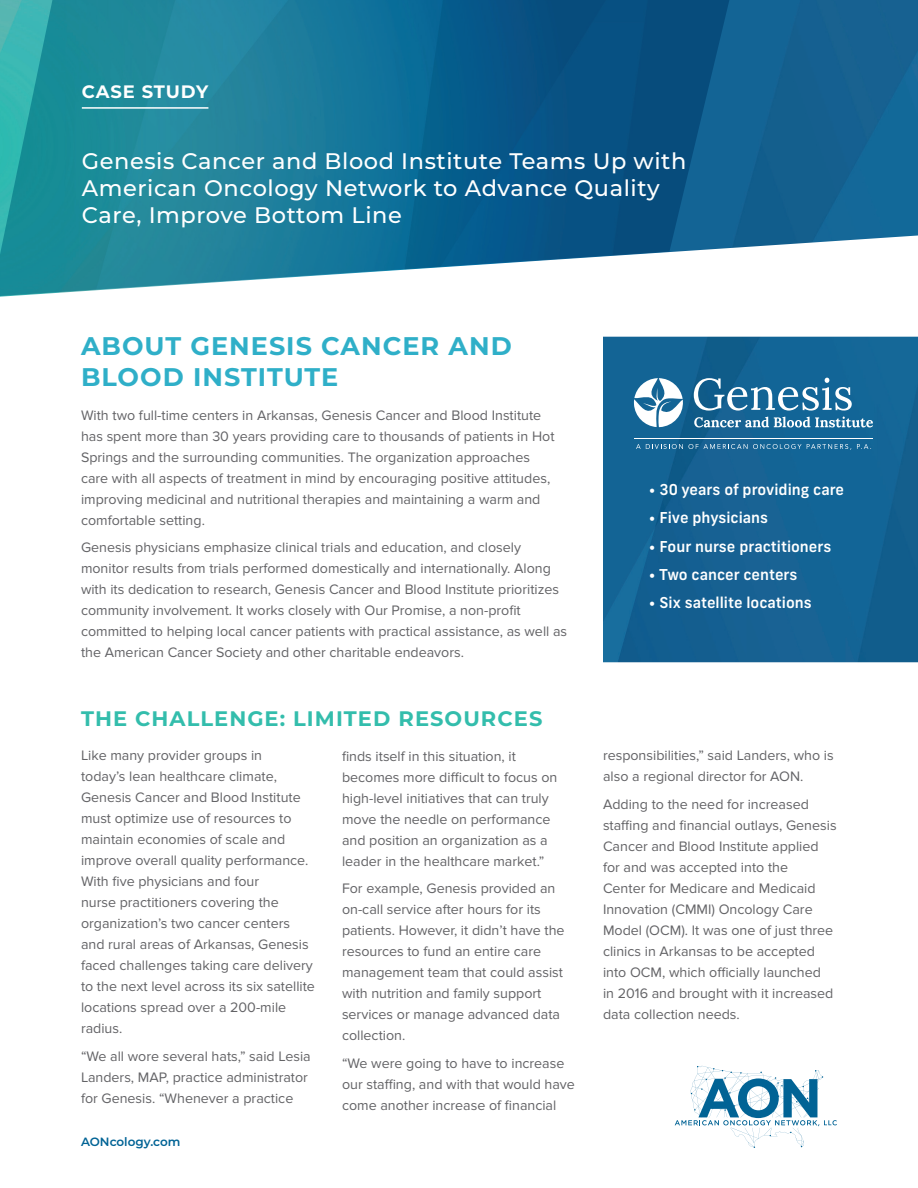
<style>
.page{position:relative;width:918px;height:1188px;background:#fff}
.page>*{position:absolute;margin:0;border:0;box-sizing:border-box;transform-origin:0 0}
.t1{font:700 25.5px/30.6px "Montserrat";letter-spacing:.04em;color:#2fafc8}
.t2{font:500 22.5px/27px "Montserrat";letter-spacing:.025em;color:#fff}
.t3{font:700 21px "Montserrat";letter-spacing:.05em;color:#33bdac}
.t4{font:700 18px "Montserrat";letter-spacing:.04em;color:#fff}
.t5{font:500 15px "Frank New";color:#fff}
.t6{font:14.25px/21px "Proxima Nova";color:#636366}
.t7{font:600 12px "Montserrat";color:#016395}
</style>
<div class="page">
<img style="left:603px;top:0;width:315px;height:662px">
<svg style="left:0;top:0;width:738px;height:297px;background:#287e9c"></svg>
<svg style="left:694px;top:378px;width:158px;height:33px"></svg>
<svg style="left:636px;top:444px;width:215px;height:6px"></svg>
<svg style="left:857px;top:444px;width:14px;height:5px"></svg>
<hr style="left:634px;top:438px;width:239px;height:1px;background:#fff">
<svg style="left:694px;top:417px;width:179px;height:10px"></svg>
<svg style="left:634px;top:378px;width:50px;height:49px"></svg>
<hr style="left:82px;top:107px;width:126px;height:2px;background:#fff">
<svg style="left:675px;top:1066px;width:162px;height:82px"></svg>
<p class="t4" style="left:82px;top:79px;width:128px">CASE STUDY</p>
<h2 class="t2" style="left:82px;top:146px;width:606px">Genesis Cancer and Blood Institute Teams Up with<br>American Oncology Network to Advance Quality<br>Care, Improve Bottom Line</h2>
<h1 class="t1" style="left:81px;top:330px;width:432px">ABOUT GENESIS CANCER AND<br>BLOOD INSTITUTE</h1>
<p class="t6" style="left:81px;top:405px;width:475px">With two full-time centers in Arkansas, Genesis Cancer and Blood Institute has spent more than 30 years providing care to thousands of patients in Hot Springs and the surrounding communities. The organization approaches care with all aspects of treatment in mind by encouraging positive attitudes, improving medicinal and nutritional therapies and maintaining a warm and comfortable setting.</p>
<p class="t6" style="left:81px;top:537px;width:488px">Genesis physicians emphasize clinical trials and education, and closely monitor results from trials performed domestically and internationally. Along with its dedication to research, Genesis Cancer and Blood Institute prioritizes community involvement. It works closely with Our Promise, a non-profit committed to helping local cancer patients with practical assistance, as well as the American Cancer Society and other charitable endeavors.</p>
<h3 class="t3" style="left:81px;top:704px;width:463px">THE CHALLENGE: LIMITED RESOURCES</h3>
<p class="t6" style="left:81px;top:745px;width:236px">Like many provider groups in<br>today’s lean healthcare climate,<br>Genesis Cancer and Blood Institute must optimize use of resources to maintain economies of scale and improve overall quality performance.<br>With five physicians and four<br>nurse practitioners covering the organization’s two cancer centers and rural areas of Arkansas, Genesis faced challenges taking care delivery to the next level across its six satellite locations spread over a 200-mile radius.</p>
<p class="t6" style="left:81px;top:1046px;width:231px">“We all wore several hats,” said Lesia<br>Landers, MAP, practice administrator for Genesis. “Whenever a practice</p>
<p class="t6" style="left:342px;top:745px;width:217px">finds itself in this situation, it becomes more difficult to focus on high-level initiatives that can truly move the needle on performance and position an organization as a leader in the healthcare market.”</p>
<p class="t6" style="left:342px;top:878px;width:224px">For example, Genesis provided an on-call service after hours for its patients. However, it didn’t have the resources to fund an entire care management team that could assist with nutrition and family support services or manage advanced data collection.</p>
<p class="t6" style="left:342px;top:1053px;width:234px">“We were going to have to increase our staffing, and with that would have come another increase of financial</p>
<p class="t7" style="left:81px;top:1133px;width:101px">AONcology.com</p>
<p class="t5" style="left:649px;top:480px;width:197px">• 30 years of providing care</p>
<p class="t5" style="left:649px;top:508px;width:121px">• Five physicians</p>
<p class="t5" style="left:649px;top:536px;width:184px">• Four nurse practitioners</p>
<p class="t5" style="left:649px;top:565px;width:150px">• Two cancer centers</p>
<p class="t5" style="left:649px;top:593px;width:164px">• Six satellite locations</p>
<p class="t6" style="left:603px;top:745px;width:232px">responsibilities,” said Landers, who is also a regional director for AON.</p>
<p class="t6" style="left:603px;top:794px;width:235px">Adding to the need for increased staffing and financial outlays, Genesis Cancer and Blood Institute applied for and was accepted into the<br>Center for Medicare and Medicaid Innovation (CMMI) Oncology Care Model (OCM). It was one of just three clinics in Arkansas to be accepted into OCM, which officially launched<br>in 2016 and brought with it increased data collection needs.</p>
</div>
